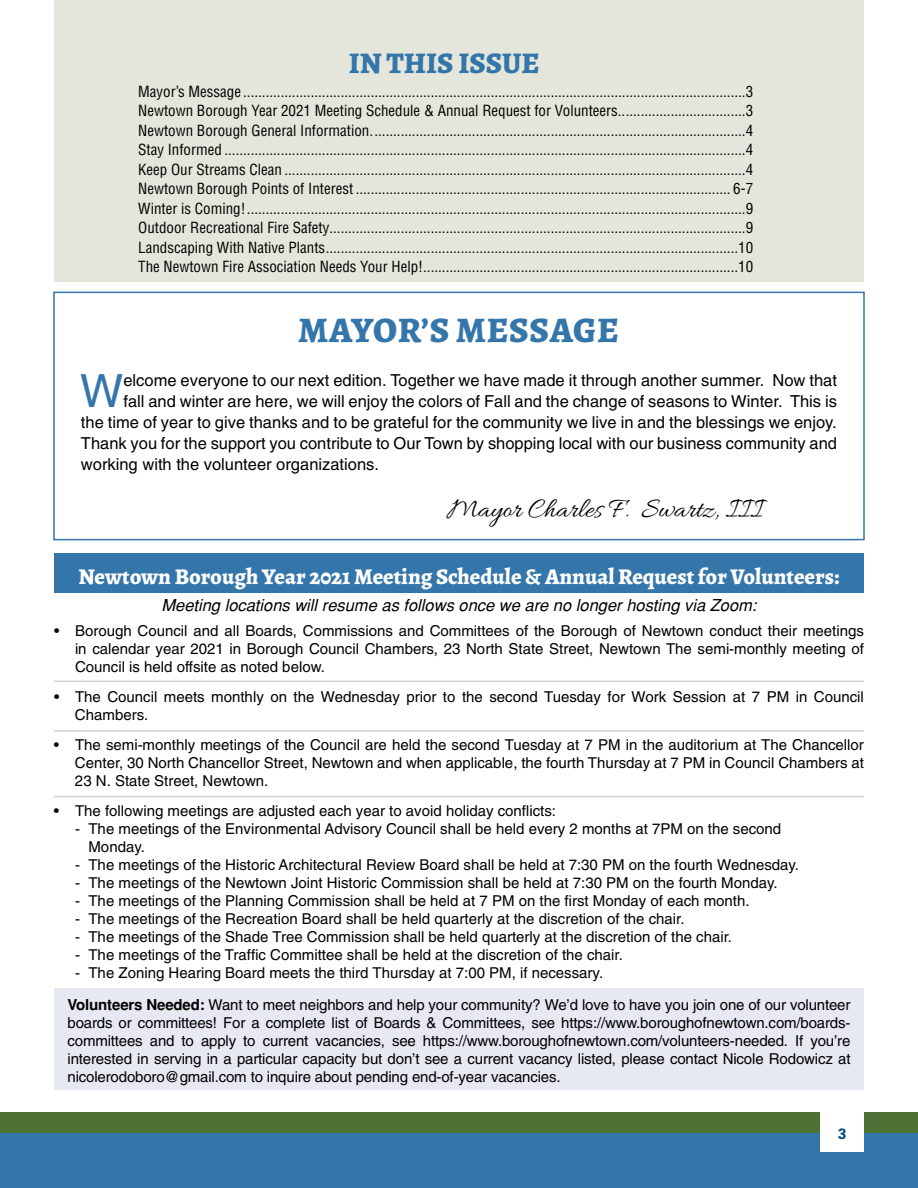
<style>
.page{position:relative;width:918px;height:1188px;background:#fff}
.page>*{position:absolute;margin:0;border:0;box-sizing:border-box;transform-origin:0 0}
.t1{font:45.75px "Helvetica";color:#3476aa}
.t2{font:800 36px "Alegreya";letter-spacing:.02em;color:#3476aa}
.t3{font:800 30px "Alegreya";color:#3476aa}
.t4{font:28.5px "Allura";color:#000}
.t5{font:800 22.5px "Alegreya";color:#fff}
.t6{font:16.5px "Helvetica";color:#000}
.t7{font:italic 16.5px "Helvetica";color:#000}
.t8{font:15px/18px "Helvetica";color:#000;text-align:justify}
.t9{font:condensed 15px/19.5px "Helvetica";color:#000;text-align:justify}
.t10{font:700 15px "Univers";color:#00467e}
.s1{font-weight:700}
</style>
<div class="page">
<div style="left:0;top:1133px;width:918px;height:55px;background:#3476aa"></div>
<div style="left:0;top:1113px;width:918px;height:20px;background:#4e7135"></div>
<div style="left:820px;top:1104px;width:44px;height:48px;background:#fff"></div>
<div style="left:54px;top:553px;width:810px;height:40px;background:#3476aa"></div>
<div style="left:54px;top:988px;width:810px;height:102px;background:#e6e9f1"></div>
<hr style="left:54px;top:681px;width:810px;height:1px;background:#d1d3d4">
<hr style="left:54px;top:730px;width:810px;height:2px;background:#d1d3d4">
<hr style="left:54px;top:796px;width:810px;height:1px;background:#d1d3d4">
<div style="left:54px;top:0;width:810px;height:282px;background:#e4e6dc"></div>
<div style="left:53px;top:292px;width:812px;height:248px;border:2px solid #3476aa"></div>
<h3 class="t3" style="left:349px;top:42px;width:192px">IN THIS ISSUE</h3>
<p class="t9" style="left:138px;top:82px;width:616px">Mayor’s Message ......................................................................................................................................3<br>Newtown Borough Year 2021 Meeting Schedule &amp; Annual Request for Volunteers..................................3<br>Newtown Borough General Information....................................................................................................4<br>Stay Informed ...........................................................................................................................................4<br>Keep Our Streams Clean ...........................................................................................................................4<br>Newtown Borough Points of Interest .................................................................................................... 6-7<br>Winter is Coming!.....................................................................................................................................9<br>Outdoor Recreational Fire Safety...............................................................................................................9<br>Landscaping With Native Plants..............................................................................................................10<br>The Newtown Fire Association Needs Your Help!....................................................................................10</p>
<h2 class="t2" style="left:298px;top:304px;width:322px">MAYOR’S MESSAGE</h2>
<h1 class="t1" style="left:80px;top:365px;width:45px">W</h1>
<p class="t6" style="left:123px;top:371px;width:715px">elcome everyone to our next edition. Together we have made it through another summer. Now that</p>
<p class="t6" style="left:123px;top:392px;width:715px">fall and winter are here, we will enjoy the colors of Fall and the change of seasons to Winter. This is</p>
<p class="t6" style="left:81px;top:413px;width:757px">the time of year to give thanks and to be grateful for the community we live in and the blessings we enjoy.</p>
<p class="t6" style="left:81px;top:434px;width:758px">Thank you for the support you contribute to Our Town by shopping local with our business community and</p>
<p class="t6" style="left:81px;top:455px;width:300px">working with the volunteer organizations.</p>
<h3 class="t4" style="left:447px;top:494px;width:317px">Mayor Charles F. Swartz, III</h3>
<h3 class="t5" style="left:79px;top:560px;width:762px">Newtown Borough Year 2021 Meeting Schedule &amp; Annual Request for Volunteers:</h3>
<p class="t7" style="left:161px;top:595px;width:597px">Meeting locations will resume as follows once we are no longer hosting via Zoom:</p>
<p class="t8" style="left:75px;top:622px;width:791px;text-indent:-21px">• Borough Council and all Boards, Commissions and Committees of the Borough of Newtown conduct their meetings in calendar year 2021 in Borough Council Chambers, 23 North State Street, Newtown The semi-monthly meeting of Council is held offsite as noted below.</p>
<p class="t8" style="left:75px;top:688px;width:790px;text-indent:-21px">• The Council meets monthly on the Wednesday prior to the second Tuesday for Work Session at 7 PM in Council<br>Chambers.</p>
<p class="t8" style="left:75px;top:736px;width:791px;text-indent:-21px">• The semi-monthly meetings of the Council are held the second Tuesday at 7 PM in the auditorium at The Chancellor Center, 30 North Chancellor Street, Newtown and when applicable, the fourth Thursday at 7 PM in Council Chambers at 23 N. State Street, Newtown.</p>
<p class="t8" style="left:54px;top:802px;width:504px">• The following meetings are adjusted each year to avoid holiday conflicts:</p>
<p class="t8" style="left:88px;top:820px;width:694px;text-indent:-14px">- The meetings of the Environmental Advisory Council shall be held every 2 months at 7PM on the second<br>Monday.</p>
<p class="t8" style="left:75px;top:856px;width:726px">- The meetings of the Historic Architectural Review Board shall be held at 7:30 PM on the fourth Wednesday.</p>
<p class="t8" style="left:75px;top:874px;width:704px">- The meetings of the Newtown Joint Historic Commission shall be held at 7:30 PM on the fourth Monday.</p>
<p class="t8" style="left:75px;top:892px;width:676px">- The meetings of the Planning Commission shall be held at 7 PM on the first Monday of each month.</p>
<p class="t8" style="left:75px;top:910px;width:611px">- The meetings of the Recreation Board shall be held quarterly at the discretion of the chair.</p>
<p class="t8" style="left:75px;top:928px;width:659px">- The meetings of the Shade Tree Commission shall be held quarterly at the discretion of the chair.</p>
<p class="t8" style="left:75px;top:946px;width:549px">- The meetings of the Traffic Committee shall be held at the discretion of the chair.</p>
<p class="t8" style="left:68px;top:957px;width:785px;line-height:31.5px;text-indent:7px">- The Zoning Hearing Board meets the third Thursday at 7:00 PM, if necessary.<br><span class="s1">Volunteers Needed:</span> Want to meet neighbors and help your community? We’d love to have you join one of our volunteer</p>
<p class="t8" style="left:68px;top:1013px;width:785px">boards or committees! For a complete list of Boards &amp; Committees, see https://www.boroughofnewtown.com/boards&shy;committees and to apply to current vacancies, see https://www.boroughofnewtown.com/volunteers-needed. If you’re interested in serving in a particular capacity but don’t see a current vacancy listed, please contact Nicole Rodowicz at nicolerodoboro@gmail.com to inquire about pending end-of-year vacancies.</p>
<p class="t10" style="left:838px;top:1125px;width:10px">3</p>
</div>
